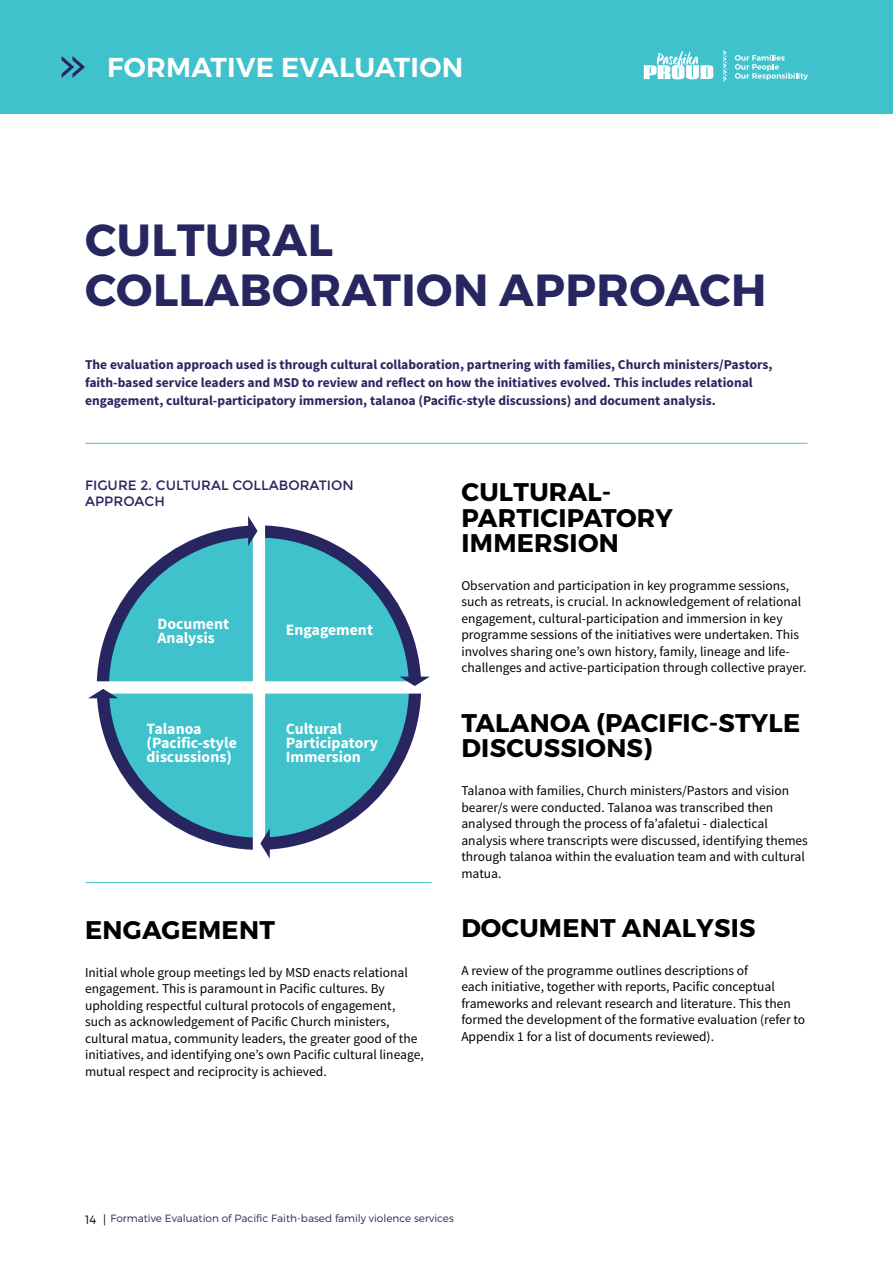
<style>
.page{position:relative;width:893px;height:1263px;background:#fff}
.page>*{position:absolute;margin:0;border:0;box-sizing:border-box;transform-origin:0 0}
.t1{font:700 45px/49.5px "Montserrat";letter-spacing:.01em;color:#282660}
.t2{font:600 27.3px "Montserrat";letter-spacing:.01em;color:#fff}
.t3{font:700 25.5px/25.5px "Montserrat";letter-spacing:.01em;color:#000}
.t4{font:700 15.75px/14px "Source Sans Pro";color:#fff}
.t5{font:13.5px/16.5px "Source Sans Pro";color:#000}
.t6{font:700 13.5px/18px "Source Sans Pro";color:#282660}
.t7{font:13.5px/16.5px "Montserrat";color:#282660}
.t8{font:300 12px "Montserrat";color:#000}
.t9{font:300 10.5px "Montserrat";color:#282660}
</style>
<div class="page">
<div style="left:0;top:0;width:893px;height:113px;background:#40c2cc"></div>
<svg style="left:62px;top:56px;width:23px;height:22px"></svg>
<svg style="left:723px;top:50px;width:4px;height:32px"></svg>
<svg style="left:735px;top:55px;width:73px;height:25px"></svg>
<svg style="left:644px;top:51px;width:69px;height:28px"></svg>
<hr style="left:85px;top:443px;width:722px;height:1px;background:#40c2cc">
<hr style="left:85px;top:882px;width:347px;height:1px;background:#40c2cc">
<div style="left:103px;top:531px;width:312px;height:313px;background:#40c2cc;border-radius:50%"></div>
<div style="left:97px;top:525px;width:324px;height:325px;border:12px solid #282660;border-radius:50%"></div>
<div style="left:253px;top:514px;width:12px;height:347px;background:#fff"></div>
<div style="left:85px;top:681px;width:347px;height:13px;background:#fff"></div>
<svg style="left:248px;top:516px;width:10px;height:30px"></svg>
<svg style="left:400px;top:677px;width:29px;height:9px"></svg>
<svg style="left:260px;top:828px;width:10px;height:31px"></svg>
<svg style="left:88px;top:689px;width:30px;height:9px"></svg>
<h2 class="t2" style="left:107px;top:50px;width:358px">FORMATIVE EVALUATION</h2>
<h1 class="t1" style="left:85px;top:216px;width:683px">CULTURAL<br>COLLABORATION APPROACH</h1>
<p class="t6" style="left:85px;top:356px;width:689px">The evaluation approach used is through cultural collaboration, partnering with families, Church ministers/Pastors, faith-based service leaders and MSD to review and reflect on how the initiatives evolved. This includes relational engagement, cultural-participatory immersion, talanoa (Pacific-style discussions) and document analysis.</p>
<p class="t7" style="left:85px;top:477px;width:270px">FIGURE 2. CULTURAL COLLABORATION<br>APPROACH</p>
<p class="t4" style="left:157px;top:617px;width:73px">Document<br>Analysis</p>
<p class="t4" style="left:286px;top:623px;width:89px">Engagement</p>
<p class="t4" style="left:147px;top:722px;width:92px">Talanoa (Pacific-style discussions)</p>
<p class="t4" style="left:286px;top:722px;width:94px">Cultural<br>Participatory<br>Immersion</p>
<h3 class="t3" style="left:85px;top:917px;width:191px">ENGAGEMENT</h3>
<p class="t5" style="left:85px;top:964px;width:340px">Initial whole group meetings led by MSD enacts relational engagement. This is paramount in Pacific cultures. By upholding respectful cultural protocols of engagement, such as acknowledgement of Pacific Church ministers, cultural matua, community leaders, the greater good of the initiatives, and identifying one’s own Pacific cultural lineage, mutual respect and reciprocity is achieved.</p>
<h3 class="t3" style="left:461px;top:480px;width:213px">CULTURAL-<br>PARTICIPATORY<br>IMMERSION</h3>
<p class="t5" style="left:461px;top:577px;width:347px">Observation and participation in key programme sessions, such as retreats, is crucial. In acknowledgement of relational engagement, cultural-participation and immersion in key programme sessions of the initiatives were undertaken. This involves sharing one’s own history, family, lineage and life&shy;challenges and active-participation through collective prayer.</p>
<h3 class="t3" style="left:461px;top:710px;width:340px">TALANOA (PACIFIC-STYLE<br>DISCUSSIONS)</h3>
<p class="t5" style="left:461px;top:783px;width:348px">Talanoa with families, Church ministers/Pastors and vision bearer/s were conducted. Talanoa was transcribed then analysed through the process of fa’afaletui - dialectical analysis where transcripts were discussed, identifying themes through talanoa within the evaluation team and with cultural matua.</p>
<h3 class="t3" style="left:461px;top:916px;width:296px">DOCUMENT ANALYSIS</h3>
<p class="t5" style="left:461px;top:962px;width:345px">A review of the programme outlines descriptions of<br>each initiative, together with reports, Pacific conceptual frameworks and relevant research and literature. This then formed the development of the formative evaluation (refer to Appendix 1 for a list of documents reviewed).</p>
<p class="t8" style="left:85px;top:1212px;width:22px">14 |</p>
<p class="t9" style="left:111px;top:1212px;width:345px">Formative Evaluation of Pacific Faith-based family violence services</p>
</div>
